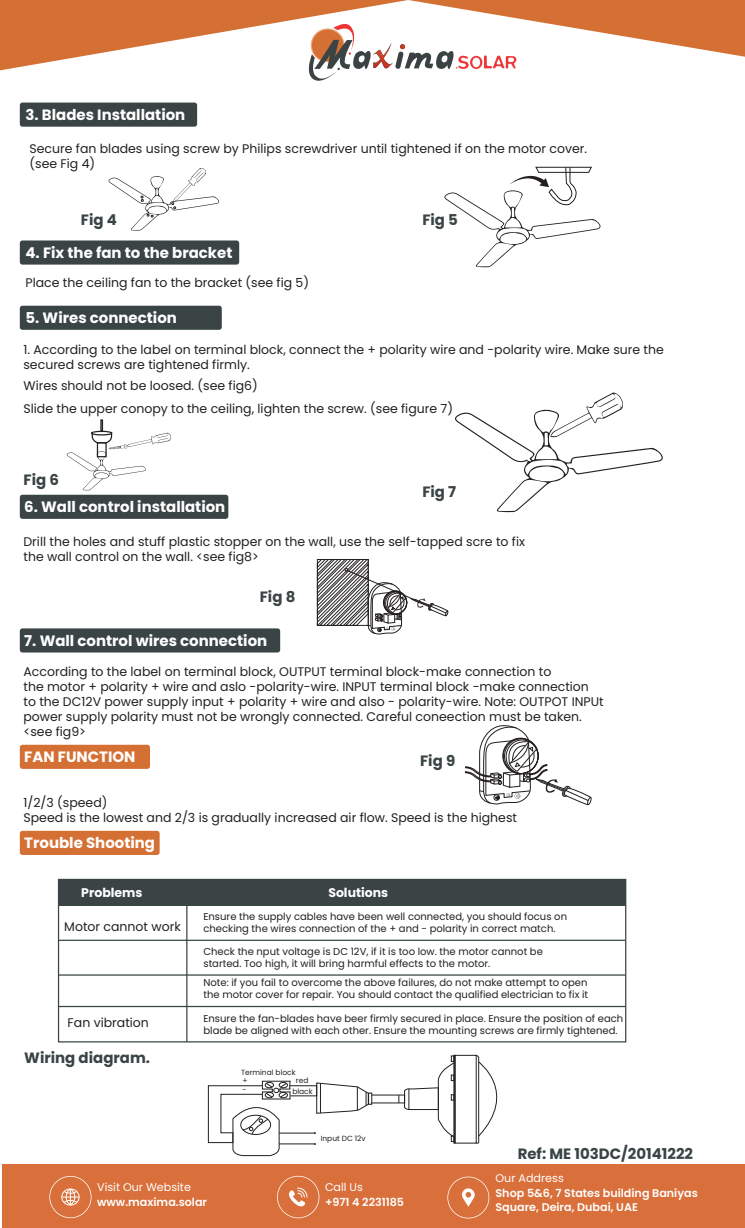
<style>
.page{position:relative;width:745px;height:1228px;background:#fff}
.page>*{position:absolute;margin:0;border:0;box-sizing:border-box;transform-origin:0 0}
.t1{font:700 15px "Poppins";color:#fff}
.t2{font:700 15px "Poppins";color:#3a4445}
.t3{font:12.5px/15px "Poppins";color:#231f20}
.t4{font:700 12.5px "Poppins";color:#fff}
.t5{font:600 11.12px/13.4px "Poppins";color:#fff}
.t6{font:11.12px "Poppins";color:#fff}
.t7{font:10px/12px "Poppins";color:#231f20}
.t8{font:7.5px/8.6px "Poppins";color:#231f20}
</style>
<div class="page">
<svg style="left:0;top:0;width:745px;height:81px"></svg>
<div style="left:20px;top:103px;width:177px;height:24px;background:#3a4445;border-radius:3px"></div>
<div style="left:20px;top:240px;width:219px;height:24px;background:#3a4445;border-radius:3px"></div>
<div style="left:20px;top:306px;width:202px;height:24px;background:#3a4445;border-radius:3px"></div>
<div style="left:20px;top:494px;width:208px;height:25px;background:#3a4445;border-radius:3px"></div>
<div style="left:20px;top:628px;width:260px;height:24px;background:#3a4445;border-radius:3px"></div>
<div style="left:20px;top:744px;width:130px;height:24px;background:#d57034;border-radius:3px"></div>
<div style="left:20px;top:830px;width:140px;height:24px;background:#d57034;border-radius:3px"></div>
<svg style="left:455px;top:392px;width:208px;height:120px"></svg>
<div style="left:58px;top:878px;width:568px;height:164px;border:1px solid #3a4445"></div>
<div style="left:59px;top:879px;width:567px;height:26px;background:#3a4445"></div>
<hr style="left:186px;top:879px;width:1px;height:162px;background:#3a4445">
<hr style="left:58px;top:939px;width:567px;height:1px;background:#3a4445">
<hr style="left:58px;top:974px;width:568px;height:1px;background:#3a4445">
<hr style="left:58px;top:1005px;width:568px;height:2px;background:#3a4445">
<svg style="left:108px;top:168px;width:111px;height:62px"></svg>
<div style="left:454px;top:1055px;width:1px;height:88px;border:1px solid #231f20"></div>
<div style="left:455px;top:1055px;width:21px;height:88px;border:1px solid #231f20"></div>
<svg style="left:476px;top:1054px;width:22px;height:89px"></svg>
<svg style="left:399px;top:1055px;width:55px;height:86px"></svg>
<svg style="left:208px;top:1080px;width:164px;height:75px"></svg>
<svg style="left:444px;top:167px;width:157px;height:100px"></svg>
<svg style="left:317px;top:559px;width:131px;height:75px"></svg>
<svg style="left:465px;top:725px;width:127px;height:79px"></svg>
<svg style="left:66px;top:419px;width:105px;height:71px"></svg>
<div style="left:97px;top:442px;width:10px;height:15px;border:1px solid #231f20"></div>
<div style="left:3px;top:1164px;width:742px;height:63px;background:#d96f3a"></div>
<svg style="left:49px;top:1176px;width:43px;height:41px"></svg>
<svg style="left:277px;top:1175px;width:43px;height:43px"></svg>
<svg style="left:447px;top:1176px;width:42px;height:42px"></svg>
<p class="t1" style="left:26px;top:106px;width:161px">3. Blades Installation</p>
<p class="t3" style="left:29px;top:141px;width:559px">Secure fan blades using screw by Philips screwdriver until tightened if on the motor cover. (see Fig 4)</p>
<p class="t2" style="left:81px;top:210px;width:38px">Fig 4</p>
<p class="t2" style="left:422px;top:210px;width:37px">Fig 5</p>
<p class="t1" style="left:26px;top:244px;width:208px">4. Fix the fan to the bracket</p>
<p class="t3" style="left:26px;top:275px;width:285px">Place the ceiling fan to the bracket (see fig 5)</p>
<p class="t1" style="left:26px;top:309px;width:153px">5. Wires connection</p>
<p class="t3" style="left:23px;top:342px;width:642px">1. According to the label on terminal block, connect the + polarity wire and -polarity wire. Make sure the secured screws are tightened firmly.</p>
<p class="t3" style="left:23px;top:374px;width:431px;line-height:22.8px">Wires should not be loosed. (see fig6)<br>Slide the upper conopy to the ceiling, lighten the screw. (see figure 7)</p>
<p class="t2" style="left:24px;top:471px;width:37px">Fig 6</p>
<p class="t1" style="left:24px;top:498px;width:203px">6. Wall control installation</p>
<p class="t2" style="left:422px;top:483px;width:35px">Fig 7</p>
<p class="t3" style="left:23px;top:534px;width:503px">Drill the holes and stuff plastic stopper on the wall, use the self-tapped scre to fix the wall control on the wall. &lt;see fig8&gt;</p>
<p class="t2" style="left:260px;top:587px;width:37px">Fig 8</p>
<p class="t1" style="left:24px;top:631px;width:245px">7. Wall control wires connection</p>
<p class="t3" style="left:23px;top:664px;width:582px">According to the label on terminal block, OUTPUT terminal block-make connection to<br>the motor + polarity + wire and aslo -polarity-wire. INPUT terminal block -make connection to the DC12V power supply input + polarity + wire and also - polarity-wire. Note: OUTPOT INPUt power supply polarity must not be wrongly connected. Careful coneection must be taken. &lt;see fig9&gt;</p>
<p class="t1" style="left:24px;top:748px;width:113px">FAN FUNCTION</p>
<p class="t2" style="left:420px;top:751px;width:37px">Fig 9</p>
<p class="t3" style="left:23px;top:795px;width:495px">1/2/3 (speed)<br>Speed is the lowest and 2/3 is gradually increased air flow. Speed is the highest</p>
<p class="t1" style="left:24px;top:834px;width:132px">Trouble Shooting</p>
<p class="t4" style="left:81px;top:885px;width:63px">Problems</p>
<p class="t4" style="left:328px;top:885px;width:61px">Solutions</p>
<p class="t3" style="left:64px;top:918px;width:118px">Motor cannot work</p>
<p class="t3" style="left:68px;top:1015px;width:83px">Fan vibration</p>
<p class="t2" style="left:24px;top:1048px;width:127px">Wiring diagram.</p>
<p class="t7" style="left:203px;top:910px;width:365px">Ensure the supply cables have been well connected, you should focus on checking the wires connection of the + and - polarity in correct match.</p>
<p class="t7" style="left:203px;top:945px;width:341px">Check the nput voltage is DC 12V, if it is too low. the motor cannot be started. Too high, it will bring harmful effects to the motor.</p>
<p class="t7" style="left:203px;top:976px;width:386px">Note: if you fail to overcome the above failures, do not make attempt to open the motor cover for repair. You should contact the qualified electrician to fix it</p>
<p class="t7" style="left:203px;top:1012px;width:421px">Ensure the fan-blades have beer firmly secured in place. Ensure the position of each blade be aligned with each other. Ensure the mounting screws are firmly tightened.</p>
<p class="t8" style="left:241px;top:1067px;width:56px">Terminal block +</p>
<p class="t8" style="left:296px;top:1075px;width:14px">red</p>
<p class="t8" style="left:242px;top:1085px;width:6px">-</p>
<p class="t8" style="left:292px;top:1087px;width:22px">black</p>
<p class="t8" style="left:321px;top:1133px;width:47px">Input DC 12v</p>
<p class="t2" style="left:518px;top:1144px;width:177px">Ref: ME 103DC/20141222</p>
<p class="t6" style="left:97px;top:1180px;width:95px">Visit Our Website</p>
<p class="t5" style="left:97px;top:1196px;width:111px">www.maxima.solar</p>
<p class="t6" style="left:325px;top:1180px;width:39px">Call Us</p>
<p class="t5" style="left:325px;top:1196px;width:81px">+971 4 2231185</p>
<p class="t6" style="left:496px;top:1171px;width:70px">Our Address</p>
<p class="t5" style="left:496px;top:1187px;width:204px">Shop 5&amp;6, 7 States building Baniyas<br>Square, Deira, Dubai, UAE</p>
</div>
